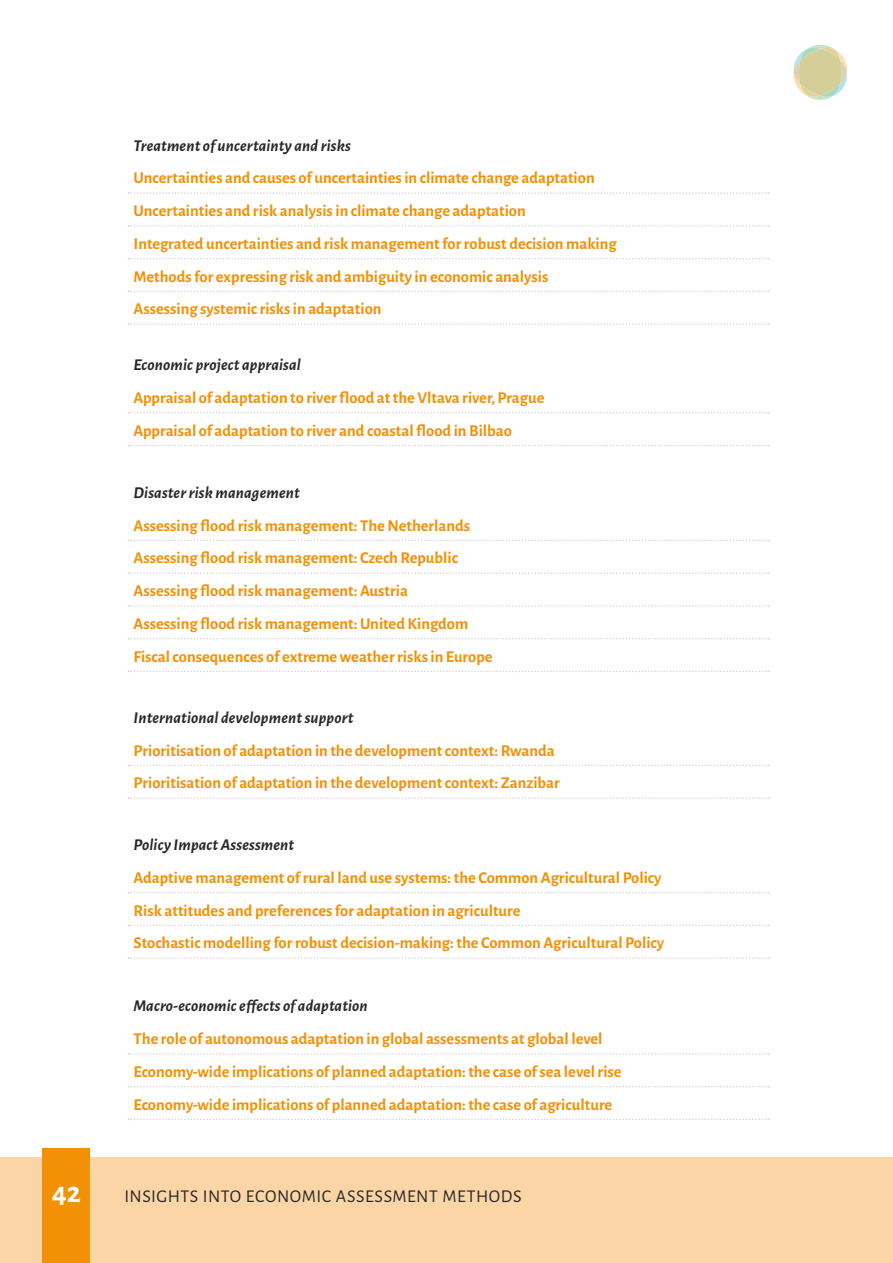
<style>
.page{position:relative;width:893px;height:1263px;background:#fff}
.page>*{position:absolute;margin:0;border:0;box-sizing:border-box;transform-origin:0 0}
.t1{font:700 30px "Alegreya Sans";color:#fff}
.t2{font:18px "Alegreya Sans";letter-spacing:.025em;color:#282827}
.t3{font:700 16.5px "Alegreya Sans";color:#f29106}
.t4{font:italic 700 16.5px "Alegreya Sans";letter-spacing:.01em;color:#282827}
</style>
<div class="page">
<div style="left:0;top:1157px;width:893px;height:106px;background:#fcd5a7"></div>
<div style="left:43px;top:1148px;width:47px;height:115px;background:#f29106"></div>
<svg style="left:793px;top:45px;width:55px;height:55px"></svg>
<svg style="left:128px;top:192px;width:641px;height:2px"></svg>
<svg style="left:128px;top:225px;width:641px;height:2px"></svg>
<svg style="left:128px;top:258px;width:641px;height:1px"></svg>
<svg style="left:128px;top:291px;width:641px;height:1px"></svg>
<svg style="left:128px;top:323px;width:641px;height:2px"></svg>
<svg style="left:128px;top:412px;width:641px;height:2px"></svg>
<svg style="left:128px;top:445px;width:641px;height:1px"></svg>
<svg style="left:128px;top:540px;width:641px;height:1px"></svg>
<svg style="left:128px;top:572px;width:641px;height:2px"></svg>
<svg style="left:128px;top:605px;width:641px;height:2px"></svg>
<svg style="left:128px;top:638px;width:641px;height:1px"></svg>
<svg style="left:128px;top:671px;width:641px;height:1px"></svg>
<svg style="left:128px;top:765px;width:641px;height:1px"></svg>
<svg style="left:128px;top:797px;width:641px;height:2px"></svg>
<svg style="left:128px;top:892px;width:641px;height:1px"></svg>
<svg style="left:128px;top:925px;width:641px;height:1px"></svg>
<svg style="left:128px;top:957px;width:641px;height:2px"></svg>
<svg style="left:128px;top:1053px;width:641px;height:1px"></svg>
<svg style="left:128px;top:1086px;width:641px;height:1px"></svg>
<svg style="left:128px;top:1119px;width:641px;height:1px"></svg>
<p class="t4" style="left:134px;top:133px;width:219px">Treatment of uncertainty and risks</p>
<p class="t3" style="left:134px;top:166px;width:463px">Uncertainties and causes of uncertainties in climate change adaptation</p>
<p class="t3" style="left:134px;top:199px;width:394px">Uncertainties and risk analysis in climate change adaptation</p>
<p class="t3" style="left:134px;top:231px;width:485px">Integrated uncertainties and risk management for robust decision making</p>
<p class="t3" style="left:134px;top:264px;width:416px">Methods for expressing risk and ambiguity in economic analysis</p>
<p class="t3" style="left:134px;top:297px;width:249px">Assessing systemic risks in adaptation</p>
<p class="t4" style="left:134px;top:353px;width:169px">Economic project appraisal</p>
<p class="t3" style="left:134px;top:386px;width:412px">Appraisal of adaptation to river flood at the Vltava river, Prague</p>
<p class="t3" style="left:134px;top:418px;width:380px">Appraisal of adaptation to river and coastal flood in Bilbao</p>
<p class="t4" style="left:134px;top:480px;width:168px">Disaster risk management</p>
<p class="t3" style="left:134px;top:513px;width:338px">Assessing flood risk management: The Netherlands</p>
<p class="t3" style="left:134px;top:546px;width:326px">Assessing flood risk management: Czech Republic</p>
<p class="t3" style="left:134px;top:579px;width:276px">Assessing flood risk management: Austria</p>
<p class="t3" style="left:134px;top:611px;width:336px">Assessing flood risk management: United Kingdom</p>
<p class="t3" style="left:134px;top:644px;width:361px">Fiscal consequences of extreme weather risks in Europe</p>
<p class="t4" style="left:134px;top:705px;width:221px">International development support</p>
<p class="t3" style="left:134px;top:738px;width:423px">Prioritisation of adaptation in the development context: Rwanda</p>
<p class="t3" style="left:134px;top:771px;width:428px">Prioritisation of adaptation in the development context: Zanzibar</p>
<p class="t4" style="left:134px;top:833px;width:162px">Policy Impact Assessment</p>
<p class="t3" style="left:134px;top:865px;width:530px">Adaptive management of rural land use systems: the Common Agricultural Policy</p>
<p class="t3" style="left:134px;top:898px;width:388px">Risk attitudes and preferences for adaptation in agriculture</p>
<p class="t3" style="left:134px;top:931px;width:532px">Stochastic modelling for robust decision-making: the Common Agricultural Policy</p>
<p class="t4" style="left:134px;top:994px;width:236px">Macro-economic effects of adaptation</p>
<p class="t3" style="left:134px;top:1027px;width:470px">The role of autonomous adaptation in global assessments at global level</p>
<p class="t3" style="left:134px;top:1059px;width:490px">Economy-wide implications of planned adaptation: the case of sea level rise</p>
<p class="t3" style="left:134px;top:1092px;width:480px">Economy-wide implications of planned adaptation: the case of agriculture</p>
<h1 class="t1" style="left:52px;top:1170px;width:30px">42</h1>
<p class="t2" style="left:125px;top:1184px;width:399px">INSIGHTS INTO ECONOMIC ASSESSMENT METHODS</p>
</div>
